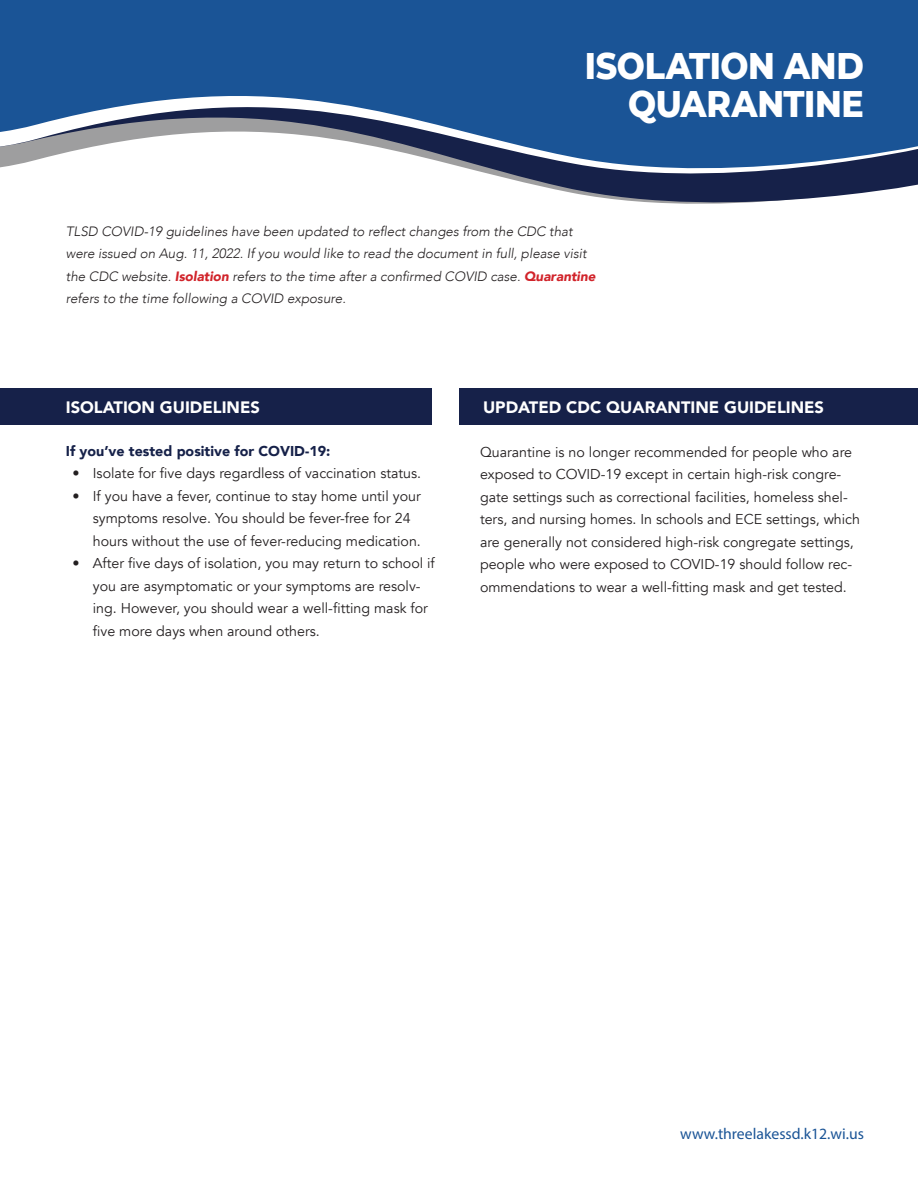
<style>
.page{position:relative;width:918px;height:1188px;background:#fff}
.page>*{position:absolute;margin:0;border:0;box-sizing:border-box;transform-origin:0 0}
.t1{font:800 37.8px/37.8px "Montserrat";letter-spacing:-.01em;color:#fff;text-align:right;scale:.88 1}
.t2{font:900 16.5px "Avenir";color:#fff}
.t3{font:15.75px "Myriad Pro";color:#1a5496}
.t4{font:14.25px/22.5px "Avenir";color:#231f20}
.t5{font:900 14.25px "Avenir";color:#162149}
.t6{font:italic 300 13.5px/22.5px "Avenir";color:#231f20}
.s1{font-weight:900;color:#d1232a}
</style>
<div class="page">
<div style="left:0;top:388px;width:432px;height:36px;background:#162149"></div>
<div style="left:459px;top:388px;width:459px;height:36px;background:#162149"></div>
<svg style="left:0;top:0;width:918px;height:204px;fill:#1a5496"></svg>
<p class="t1" style="left:585px;top:44px;width:319px">ISOLATION AND<br>QUARANTINE</p>
<p class="t6" style="left:66px;top:220px;width:531px">TLSD COVID-19 guidelines have been updated to reflect changes from the CDC that were issued on Aug. 11, 2022. If you would like to read the document in full, please visit the CDC website. <span class="s1">Isolation</span> refers to the time after a confirmed COVID case. <span class="s1">Quarantine </span>refers to the time following a COVID exposure.</p>
<p class="t2" style="left:66px;top:393px;width:195px">ISOLATION GUIDELINES</p>
<p class="t5" style="left:66px;top:438px;width:266px">If you’ve tested positive for COVID-19:</p>
<p class="t4" style="left:73px;top:462px;width:350px">• Isolate for five days regardless of vaccination status.</p>
<p class="t4" style="left:93px;top:485px;width:330px;text-indent:-20px">• If you have a fever, continue to stay home until your symptoms resolve. You should be fever-free for 24 hours without the use of fever-reducing medication.</p>
<p class="t4" style="left:93px;top:552px;width:344px;text-indent:-20px">• After five days of isolation, you may return to school if you are asymptomatic or your symptoms are resolv&shy;ing. However, you should wear a well-fitting mask for five more days when around others.</p>
<p class="t2" style="left:483px;top:393px;width:343px">UPDATED CDC QUARANTINE GUIDELINES</p>
<p class="t4" style="left:480px;top:441px;width:382px">Quarantine is no longer recommended for people who are exposed to COVID-19 except in certain high-risk congre&shy;gate settings such as correctional facilities, homeless shel&shy;ters, and nursing homes. In schools and ECE settings, which are generally not considered high-risk congregate settings, people who were exposed to COVID-19 should follow rec&shy;ommendations to wear a well-fitting mask and get tested.</p>
<p class="t3" style="left:680px;top:1124px;width:185px">www.threelakessd.k12.wi.us</p>
</div>
